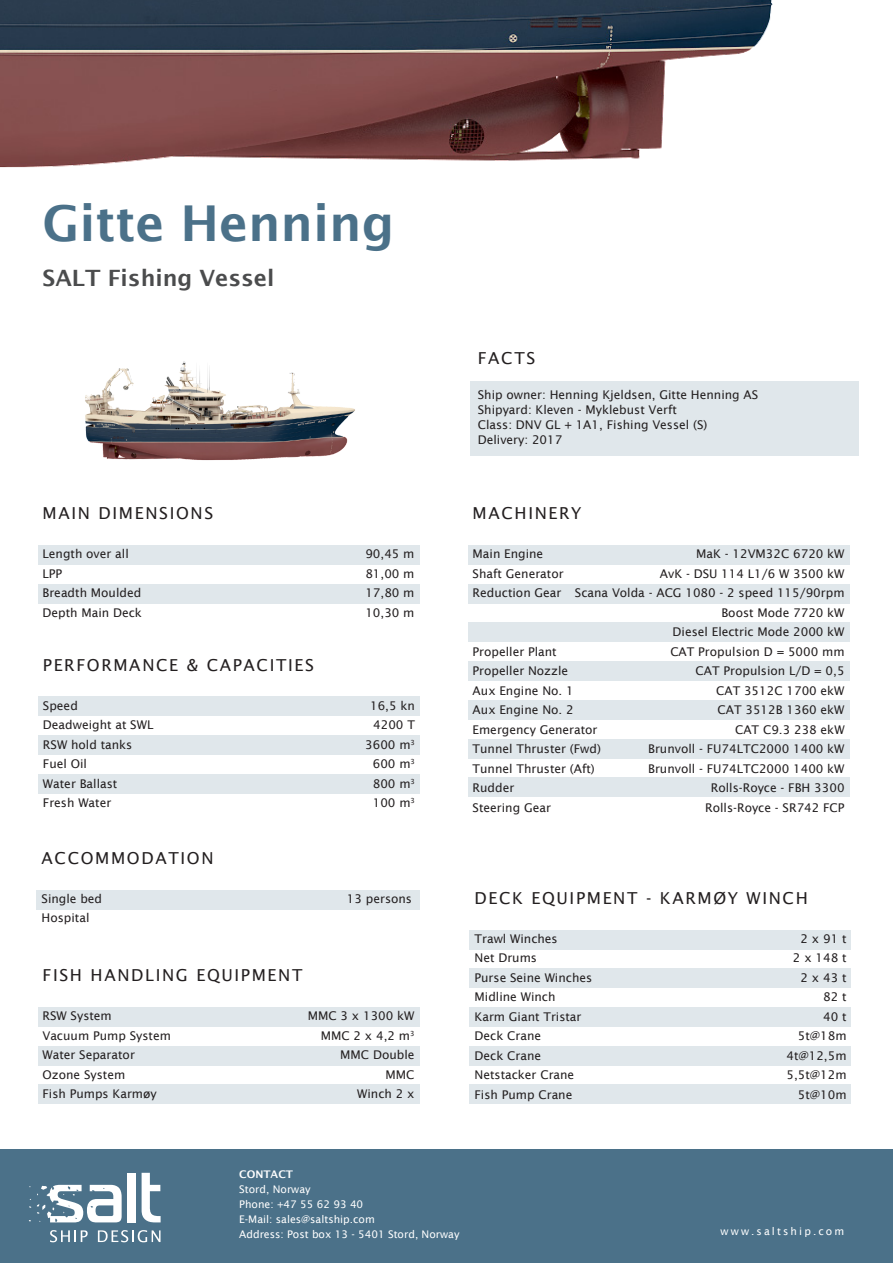
<style>
.page{position:relative;width:893px;height:1263px;background:#fff}
.page>*{position:absolute;margin:0;border:0;box-sizing:border-box;transform-origin:0 0}
.t1{font:600 49.5px "Lucida Sans";color:#4b7189}
.t2{font:600 22.5px "Lucida Sans";color:#4b4c4d}
.t3{font:16.5px "Lucida Sans";letter-spacing:.1em;color:#231f20}
.t4{font:12px/15px "Lucida Sans";color:#231f20}
.t5{font:10.5px/15px "Lucida Sans";color:#fff}
.t6{font:10.5px "Lucida Sans";letter-spacing:.2em;color:#fff}
.t7{font:600 10.5px "Lucida Sans";color:#fff}
</style>
<div class="page">
<img style="left:0;top:0;width:773px;height:168px">
<div style="left:470px;top:381px;width:388px;height:75px;background:#e0e7eb"></div>
<div style="left:468px;top:545px;width:381px;height:20px;background:#e0e7eb"></div>
<div style="left:468px;top:584px;width:381px;height:19px;background:#e0e7eb"></div>
<div style="left:468px;top:623px;width:381px;height:19px;background:#e0e7eb"></div>
<div style="left:468px;top:661px;width:381px;height:20px;background:#e0e7eb"></div>
<div style="left:468px;top:739px;width:381px;height:19px;background:#e0e7eb"></div>
<div style="left:468px;top:700px;width:381px;height:19px;background:#e0e7eb"></div>
<div style="left:468px;top:777px;width:381px;height:20px;background:#e0e7eb"></div>
<div style="left:38px;top:1007px;width:381px;height:19px;background:#e0e7eb"></div>
<div style="left:38px;top:1046px;width:381px;height:19px;background:#e0e7eb"></div>
<div style="left:38px;top:1084px;width:381px;height:20px;background:#e0e7eb"></div>
<div style="left:38px;top:545px;width:381px;height:20px;background:#e0e7eb"></div>
<div style="left:38px;top:584px;width:381px;height:19px;background:#e0e7eb"></div>
<div style="left:38px;top:697px;width:381px;height:19px;background:#e0e7eb"></div>
<div style="left:38px;top:735px;width:381px;height:20px;background:#e0e7eb"></div>
<div style="left:38px;top:774px;width:381px;height:19px;background:#e0e7eb"></div>
<div style="left:470px;top:930px;width:381px;height:19px;background:#e0e7eb"></div>
<div style="left:470px;top:1007px;width:381px;height:19px;background:#e0e7eb"></div>
<div style="left:470px;top:968px;width:381px;height:20px;background:#e0e7eb"></div>
<div style="left:470px;top:1046px;width:381px;height:19px;background:#e0e7eb"></div>
<div style="left:470px;top:1084px;width:381px;height:20px;background:#e0e7eb"></div>
<img style="left:85px;top:361px;width:270px;height:100px">
<div style="left:36px;top:890px;width:383px;height:19px;background:#e0e7eb"></div>
<div style="left:0;top:1148px;width:893px;height:115px;background:#4b7189"></div>
<div style="left:127px;top:1173px;width:9px;height:49px;background:#fff"></div>
<svg style="left:142px;top:1173px;width:19px;height:49px"></svg>
<svg style="left:50px;top:1230px;width:38px;height:12px"></svg>
<svg style="left:98px;top:1230px;width:63px;height:12px"></svg>
<svg style="left:37px;top:1185px;width:85px;height:37px"></svg>
<h1 class="t1" style="left:43px;top:195px;width:353px">Gitte Henning</h1>
<h2 class="t2" style="left:43px;top:265px;width:233px">SALT Fishing Vessel</h2>
<h3 class="t3" style="left:43px;top:504px;width:172px">MAIN DIMENSIONS</h3>
<p class="t4" style="left:43px;top:546px;width:88px">Length over all</p>
<p class="t4" style="left:365px;top:546px;width:51px">90,45 m</p>
<p class="t4" style="left:43px;top:566px;width:21px">LPP</p>
<p class="t4" style="left:365px;top:566px;width:51px">81,00 m</p>
<p class="t4" style="left:43px;top:585px;width:100px">Breadth Moulded</p>
<p class="t4" style="left:365px;top:585px;width:51px">17,80 m</p>
<p class="t4" style="left:43px;top:605px;width:101px">Depth Main Deck</p>
<p class="t4" style="left:365px;top:605px;width:51px">10,30 m</p>
<h3 class="t3" style="left:43px;top:655px;width:273px">PERFORMANCE &amp; CAPACITIES</h3>
<p class="t4" style="left:43px;top:698px;width:36px">Speed</p>
<p class="t4" style="left:370px;top:698px;width:46px">16,5 kn</p>
<p class="t4" style="left:43px;top:717px;width:112px">Deadweight at SWL</p>
<p class="t4" style="left:373px;top:717px;width:43px">4200 T</p>
<p class="t4" style="left:43px;top:737px;width:91px">RSW hold tanks</p>
<p class="t4" style="left:365px;top:737px;width:51px">3600 m<sup>3</sup></p>
<p class="t4" style="left:43px;top:756px;width:46px">Fuel Oil</p>
<p class="t4" style="left:373px;top:756px;width:44px">600 m<sup>3</sup></p>
<p class="t4" style="left:43px;top:776px;width:76px">Water Ballast</p>
<p class="t4" style="left:373px;top:776px;width:44px">800 m<sup>3</sup></p>
<p class="t4" style="left:43px;top:795px;width:70px">Fresh Water</p>
<p class="t4" style="left:373px;top:795px;width:44px">100 m<sup>3</sup></p>
<h3 class="t3" style="left:42px;top:848px;width:174px">ACCOMMODATION</h3>
<p class="t4" style="left:42px;top:891px;width:62px">Single bed</p>
<p class="t4" style="left:347px;top:891px;width:67px">13 persons</p>
<p class="t4" style="left:42px;top:910px;width:49px">Hospital</p>
<h3 class="t3" style="left:43px;top:966px;width:261px">FISH HANDLING EQUIPMENT</h3>
<p class="t4" style="left:43px;top:1008px;width:71px">RSW System</p>
<p class="t4" style="left:308px;top:1008px;width:108px">MMC 3 x 1300 kW</p>
<p class="t4" style="left:43px;top:1028px;width:130px">Vacuum Pump System</p>
<p class="t4" style="left:321px;top:1028px;width:95px">MMC 2 x 4,2 m<sup>3</sup></p>
<p class="t4" style="left:43px;top:1047px;width:94px">Water Separator</p>
<p class="t4" style="left:340px;top:1047px;width:76px">MMC Double</p>
<p class="t4" style="left:43px;top:1067px;width:84px">Ozone System</p>
<p class="t4" style="left:386px;top:1067px;width:30px">MMC</p>
<p class="t4" style="left:43px;top:1086px;width:116px">Fish Pumps Karmøy</p>
<p class="t4" style="left:357px;top:1086px;width:59px">Winch 2 x</p>
<h3 class="t3" style="left:478px;top:349px;width:59px">FACTS</h3>
<p class="t4" style="left:478px;top:387px;width:282px">Ship owner: Henning Kjeldsen, Gitte Henning AS Shipyard: Kleven - Myklebust Verft<br>Class: DNV GL + 1A1, Fishing Vessel (S)<br>Delivery: 2017</p>
<h3 class="t3" style="left:473px;top:504px;width:110px">MACHINERY</h3>
<p class="t4" style="left:473px;top:546px;width:72px">Main Engine</p>
<p class="t4" style="left:696px;top:546px;width:150px">MaK - 12VM32C 6720 kW</p>
<p class="t4" style="left:473px;top:566px;width:93px">Shaft Generator</p>
<p class="t4" style="left:660px;top:566px;width:186px">AvK - DSU 114 L1/6 W 3500 kW</p>
<p class="t4" style="left:473px;top:585px;width:373px">Reduction Gear Scana Volda - ACG 1080 - 2 speed 115/90rpm</p>
<p class="t4" style="left:721px;top:605px;width:125px">Boost Mode 7720 kW</p>
<p class="t4" style="left:673px;top:624px;width:173px">Diesel Electric Mode 2000 kW</p>
<p class="t4" style="left:473px;top:644px;width:86px">Propeller Plant</p>
<p class="t4" style="left:670px;top:644px;width:176px">CAT Propulsion D = 5000 mm</p>
<p class="t4" style="left:473px;top:663px;width:97px">Propeller Nozzle</p>
<p class="t4" style="left:696px;top:663px;width:150px">CAT Propulsion L/D = 0,5</p>
<p class="t4" style="left:473px;top:683px;width:103px">Aux Engine No. 1</p>
<p class="t4" style="left:716px;top:683px;width:130px">CAT 3512C 1700 ekW</p>
<p class="t4" style="left:473px;top:702px;width:103px">Aux Engine No. 2</p>
<p class="t4" style="left:717px;top:702px;width:129px">CAT 3512B 1360 ekW</p>
<p class="t4" style="left:473px;top:722px;width:126px">Emergency Generator</p>
<p class="t4" style="left:735px;top:722px;width:111px">CAT C9.3 238 ekW</p>
<p class="t4" style="left:473px;top:741px;width:130px">Tunnel Thruster (Fwd)</p>
<p class="t4" style="left:648px;top:741px;width:198px">Brunvoll - FU74LTC2000 1400 kW</p>
<p class="t4" style="left:473px;top:761px;width:124px">Tunnel Thruster (Aft)</p>
<p class="t4" style="left:648px;top:761px;width:198px">Brunvoll - FU74LTC2000 1400 kW</p>
<p class="t4" style="left:473px;top:780px;width:43px">Rudder</p>
<p class="t4" style="left:711px;top:780px;width:135px">Rolls-Royce - FBH 3300</p>
<p class="t4" style="left:473px;top:800px;width:80px">Steering Gear</p>
<p class="t4" style="left:705px;top:800px;width:141px">Rolls-Royce - SR742 FCP</p>
<h3 class="t3" style="left:475px;top:888px;width:335px">DECK EQUIPMENT - KARMØY WINCH</h3>
<p class="t4" style="left:475px;top:931px;width:85px">Trawl Winches</p>
<p class="t4" style="left:800px;top:931px;width:47px">2 x 91 t</p>
<p class="t4" style="left:475px;top:950px;width:64px">Net Drums</p>
<p class="t4" style="left:793px;top:950px;width:55px">2 x 148 t</p>
<p class="t4" style="left:475px;top:970px;width:119px">Purse Seine Winches</p>
<p class="t4" style="left:800px;top:970px;width:47px">2 x 43 t</p>
<p class="t4" style="left:475px;top:989px;width:82px">Midline Winch</p>
<p class="t4" style="left:823px;top:989px;width:25px">82 t</p>
<p class="t4" style="left:475px;top:1009px;width:108px">Karm Giant Tristar</p>
<p class="t4" style="left:823px;top:1009px;width:25px">40 t</p>
<p class="t4" style="left:475px;top:1028px;width:68px">Deck Crane</p>
<p class="t4" style="left:798px;top:1028px;width:50px">5t@18m</p>
<p class="t4" style="left:475px;top:1048px;width:68px">Deck Crane</p>
<p class="t4" style="left:786px;top:1048px;width:62px">4t@12,5m</p>
<p class="t4" style="left:475px;top:1067px;width:101px">Netstacker Crane</p>
<p class="t4" style="left:786px;top:1067px;width:62px">5,5t@12m</p>
<p class="t4" style="left:475px;top:1087px;width:99px">Fish Pump Crane</p>
<p class="t4" style="left:798px;top:1087px;width:50px">5t@10m</p>
<p class="t7" style="left:239px;top:1168px;width:55px">CONTACT</p>
<p class="t5" style="left:239px;top:1181px;width:222px">Stord, Norway<br>Phone: +47 55 62 93 40<br>E-Mail: sales@saltship.com<br>Address: Post box 13 - 5401 Stord, Norway</p>
<p class="t6" style="left:721px;top:1225px;width:125px">www.saltship.com</p>
</div>
